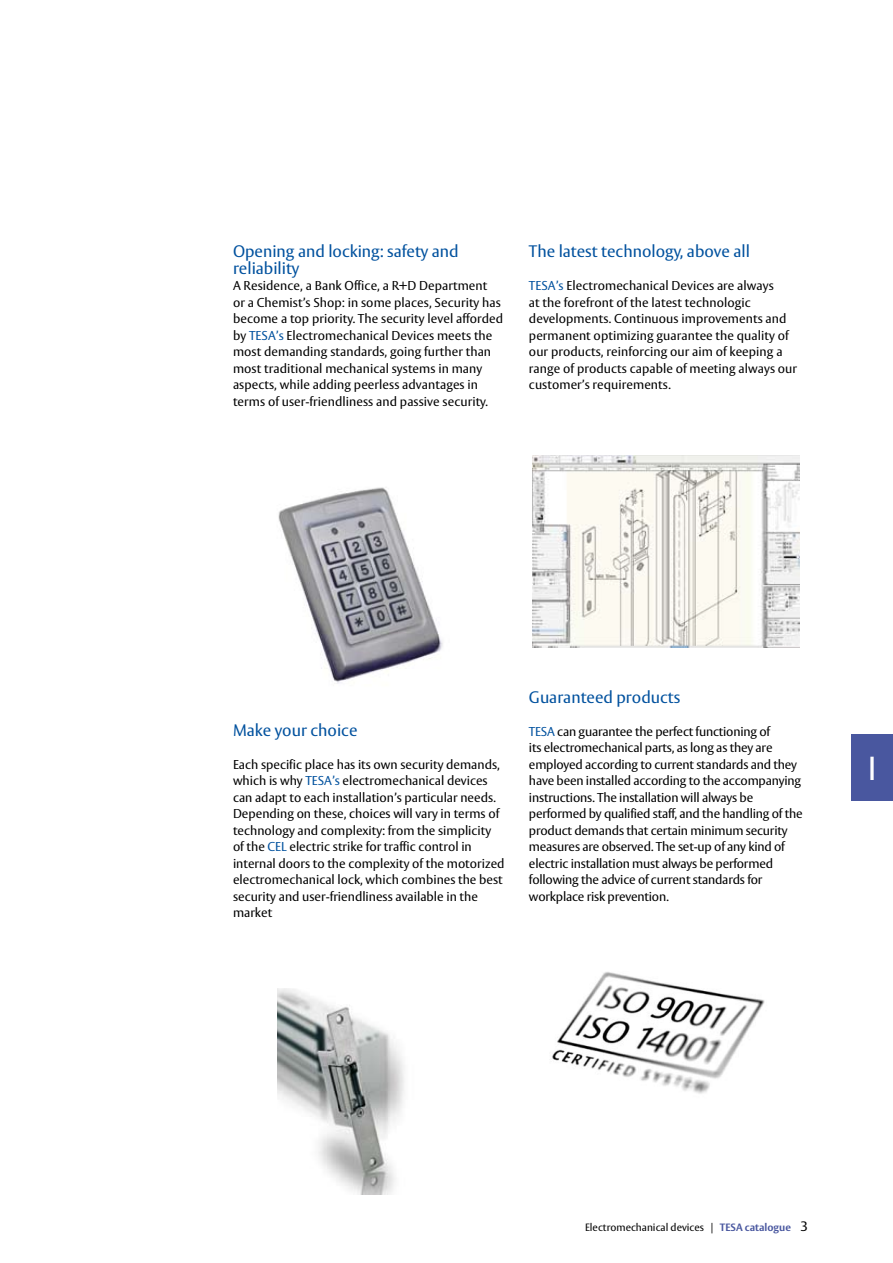
<style>
.page{position:relative;width:893px;height:1263px;background:#fff}
.page>*{position:absolute;margin:0;border:0;box-sizing:border-box;transform-origin:0 0}
.t1{font:33px "ASSA Vesta";color:#fff}
.t2{font:16.5px/16.5px "ASSA Vesta";color:#00519e}
.t3{font:12.75px/16.5px "ASSA Vesta";color:#000}
.t4{font:10.5px "ASSA Vesta";color:#000}
.s1{color:#00519e}
.s2{font-weight:700;color:#49579f}
.s3{font-size:13.5px}
</style>
<div class="page">
<img style="left:277px;top:989px;width:128px;height:206px">
<img style="left:278px;top:487px;width:165px;height:197px">
<div style="left:851px;top:735px;width:42px;height:66px;background:#49579f"></div>
<img style="left:532px;top:455px;width:267px;height:192px">
<img style="left:552px;top:972px;width:213px;height:122px">
<p class="t2" style="left:233px;top:244px;width:227px">Opening and locking: safety and reliability</p>
<p class="t3" style="left:233px;top:278px;width:272px">A Residence, a Bank Office, a R+D Department<br>or a Chemist’s Shop: in some places, Security has become a top priority. The security level afforded by <span class="s1">TESA’s</span> Electromechanical Devices meets the most demanding standards, going further than most traditional mechanical systems in many aspects, while adding peerless advantages in terms of user-friendliness and passive security.</p>
<p class="t2" style="left:529px;top:244px;width:222px">The latest technology, above all</p>
<p class="t3" style="left:529px;top:278px;width:270px"><span class="s1">TESA’s</span> Electromechanical Devices are always<br>at the forefront of the latest technologic developments. Continuous improvements and permanent optimizing guarantee the quality of our products, reinforcing our aim of keeping a range of products capable of meeting always our customer’s requirements.</p>
<p class="t2" style="left:233px;top:722px;width:126px">Make your choice</p>
<p class="t3" style="left:233px;top:756px;width:273px">Each specific place has its own security demands, which is why <span class="s1">TESA’s</span> electromechanical devices can adapt to each installation’s particular needs.<br>Depending on these, choices will vary in terms of technology and complexity: from the simplicity of the <span class="s1">CEL</span> electric strike for traffic control in internal doors to the complexity of the motorized electromechanical lock, which combines the best security and user-friendliness available in the market</p>
<p class="t2" style="left:529px;top:689px;width:153px">Guaranteed products</p>
<p class="t3" style="left:529px;top:723px;width:275px"><span class="s1">TESA</span> can guarantee the perfect functioning of<br>its electromechanical parts, as long as they are employed according to current standards and they have been installed according to the accompanying instructions. The installation will always be performed by qualified staff, and the handling of the product demands that certain minimum security measures are observed. The set-up of any kind of electric installation must always be performed following the advice of current standards for workplace risk prevention.</p>
<h1 class="t1" style="left:868px;top:748px;width:10px">I</h1>
<p class="t4" style="left:585px;top:1221px;width:224px">Electromechanical devices | <span class="s2">TESA catalogue</span> <span class="s3">3</span></p>
</div>
